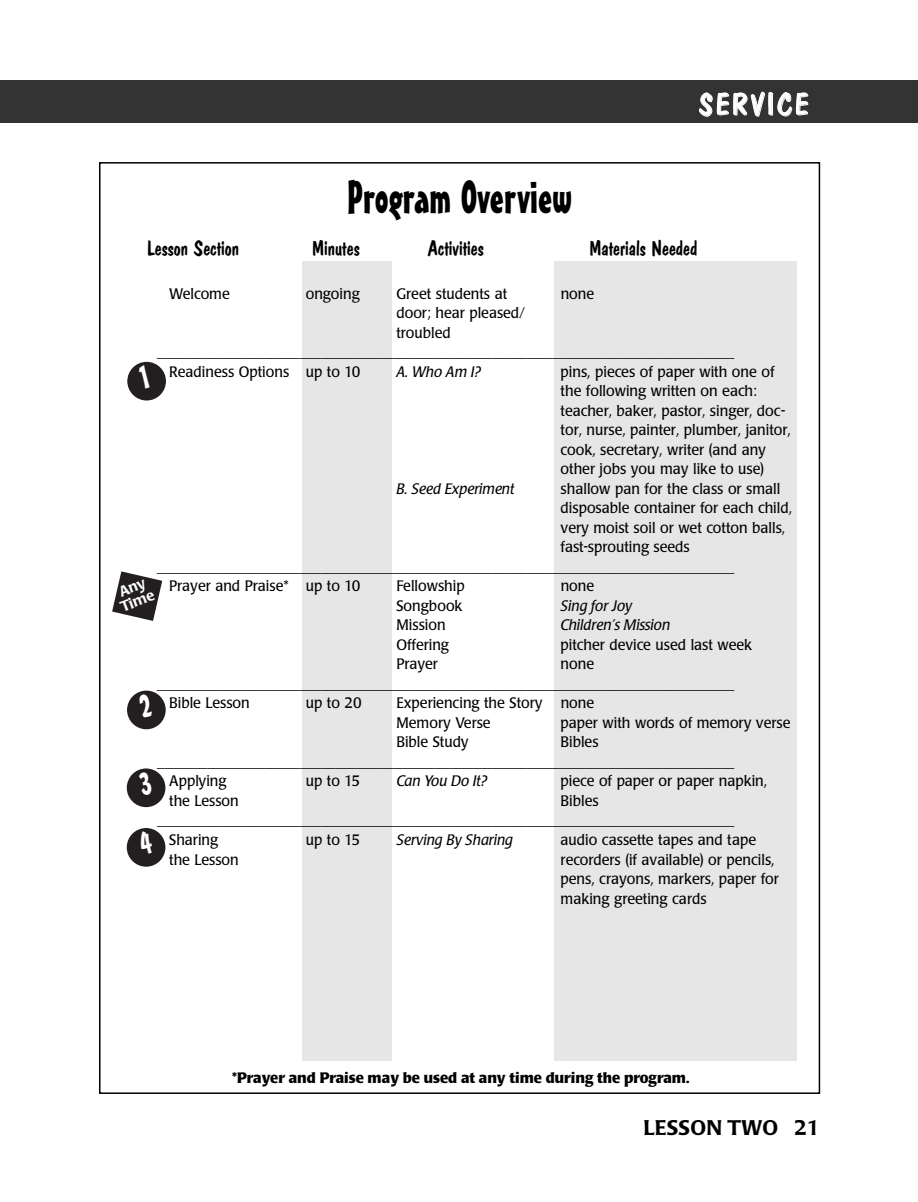
<style>
.page{position:relative;width:918px;height:1202px;background:#fff}
.page>*{position:absolute;margin:0;border:0;box-sizing:border-box;transform-origin:0 0}
.t1{font:45px "Mister Earl BT";color:#000}
.t2{font:30px "Dom Casual D";letter-spacing:.095em;color:#fff}
.t3{font:21px "Dom Casual D";color:#000}
.t4{font:500 21px "Poppl Laudatio";letter-spacing:.01em;color:#000}
.t5{font:15px/19.5px "Poppl Laudatio";color:#000;scale:.95 1}
.t6{font:italic 15px "Poppl Laudatio";color:#000}
.t7{font:700 15px "Poppl Laudatio";color:#000}
.t8{font:500 14.7px/14.5px "Poppl Laudatio";color:#fff}
</style>
<div class="page">
<div style="left:554px;top:261px;width:243px;height:799px;background:#e6e6e6"></div>
<div style="left:302px;top:261px;width:90px;height:799px;background:#e6e6e6"></div>
<div style="left:127px;top:362px;width:39px;height:38px;background:#231f20;border-radius:50%"></div>
<svg style="left:112px;top:571px;width:50px;height:50px"></svg>
<div style="left:127px;top:690px;width:39px;height:39px;background:#231f20;border-radius:50%"></div>
<div style="left:127px;top:768px;width:38px;height:39px;background:#231f20;border-radius:50%"></div>
<div style="left:127px;top:828px;width:38px;height:38px;background:#231f20;border-radius:50%"></div>
<div style="left:27px;top:80px;width:891px;height:43px;background:#333"></div>
<div style="left:0;top:80px;width:27px;height:43px;background:#333"></div>
<h1 class="t1" style="left:347px;top:181px;width:226px">Program Overview</h1>
<h2 class="t2" style="left:699px;top:86px;width:111px">SERVICE</h2>
<h3 class="t3" style="left:147px;top:236px;width:94px">Lesson Section</h3>
<h3 class="t3" style="left:312px;top:236px;width:49px">Minutes</h3>
<h3 class="t3" style="left:428px;top:236px;width:58px">Activities</h3>
<h3 class="t3" style="left:589px;top:236px;width:110px">Materials Needed</h3>
<p class="t5" style="left:169px;top:285px;width:65px">Welcome</p>
<p class="t5" style="left:306px;top:285px;width:58px">ongoing</p>
<p class="t5" style="left:396px;top:285px;width:118px">Greet students at</p>
<p class="t5" style="left:561px;top:285px;width:37px">none</p>
<p class="t5" style="left:396px;top:305px;width:137px">door; hear pleased/</p>
<p class="t5" style="left:396px;top:324px;width:59px">troubled</p>
<p class="t5" style="left:157px;top:344px;width:609px">_________________________________________________________________________________</p>
<p class="t5" style="left:169px;top:363px;width:203px">Readiness Options up to 10</p>
<p class="t6" style="left:396px;top:366px;width:86px">A. Who Am I?</p>
<p class="t5" style="left:561px;top:363px;width:244px">pins, pieces of paper with one of the following written on each: teacher, baker, pastor, singer, doc&shy;tor, nurse, painter, plumber, janitor, cook, secretary, writer (and any other jobs you may like to use)</p>
<p class="t6" style="left:396px;top:483px;width:119px">B. Seed Experiment</p>
<p class="t5" style="left:561px;top:480px;width:233px">shallow pan for the class or small</p>
<p class="t5" style="left:561px;top:500px;width:245px">disposable container for each child,</p>
<p class="t5" style="left:561px;top:519px;width:238px">very moist soil or wet cotton balls,</p>
<p class="t5" style="left:561px;top:539px;width:138px">fast-sprouting seeds</p>
<p class="t5" style="left:157px;top:558px;width:609px">_________________________________________________________________________________</p>
<p class="t5" style="left:169px;top:578px;width:203px">Prayer and Praise* up to 10</p>
<p class="t5" style="left:396px;top:578px;width:73px">Fellowship</p>
<p class="t5" style="left:561px;top:578px;width:37px">none</p>
<p class="t5" style="left:396px;top:597px;width:71px">Songbook</p>
<p class="t6" style="left:561px;top:600px;width:73px">Sing for Joy</p>
<p class="t5" style="left:396px;top:617px;width:53px">Mission</p>
<p class="t6" style="left:561px;top:619px;width:111px">Children’s Mission</p>
<p class="t5" style="left:396px;top:636px;width:57px">Offering</p>
<p class="t5" style="left:561px;top:636px;width:203px">pitcher device used last week</p>
<p class="t5" style="left:396px;top:656px;width:45px">Prayer</p>
<p class="t5" style="left:561px;top:656px;width:37px">none</p>
<p class="t5" style="left:157px;top:675px;width:609px">_________________________________________________________________________________</p>
<p class="t5" style="left:169px;top:695px;width:86px">Bible Lesson</p>
<p class="t5" style="left:306px;top:695px;width:60px">up to 20</p>
<p class="t5" style="left:396px;top:695px;width:210px">Experiencing the Story none<br>Memory Verse</p>
<p class="t8" style="left:114px;top:588px;width:37px;rotate:-21deg">Any<br>Time</p>
<p class="t5" style="left:561px;top:714px;width:243px">paper with words of memory verse</p>
<p class="t5" style="left:396px;top:734px;width:77px">Bible Study</p>
<p class="t5" style="left:561px;top:734px;width:41px">Bibles</p>
<p class="t5" style="left:157px;top:753px;width:609px">_________________________________________________________________________________</p>
<p class="t5" style="left:169px;top:773px;width:62px">Applying</p>
<p class="t5" style="left:306px;top:773px;width:59px">up to 15</p>
<p class="t6" style="left:396px;top:775px;width:92px">Can You Do It?</p>
<p class="t5" style="left:561px;top:773px;width:219px">piece of paper or paper napkin,</p>
<p class="t5" style="left:169px;top:792px;width:75px">the Lesson</p>
<p class="t5" style="left:561px;top:792px;width:41px">Bibles</p>
<p class="t5" style="left:157px;top:812px;width:609px">_________________________________________________________________________________</p>
<p class="t5" style="left:169px;top:831px;width:53px">Sharing</p>
<p class="t5" style="left:306px;top:831px;width:59px">up to 15</p>
<p class="t6" style="left:396px;top:834px;width:118px">Serving By Sharing</p>
<p class="t5" style="left:561px;top:831px;width:207px">audio cassette tapes and tape</p>
<p class="t5" style="left:169px;top:851px;width:75px">the Lesson</p>
<p class="t5" style="left:561px;top:851px;width:231px">recorders (if available) or pencils, pens, crayons, markers, paper for making greeting cards</p>
<p class="t7" style="left:232px;top:1071px;width:459px">*Prayer and Praise may be used at any time during the program.</p>
<h3 class="t4" style="left:644px;top:1119px;width:178px">LESSON TWO 21</h3>
</div>
